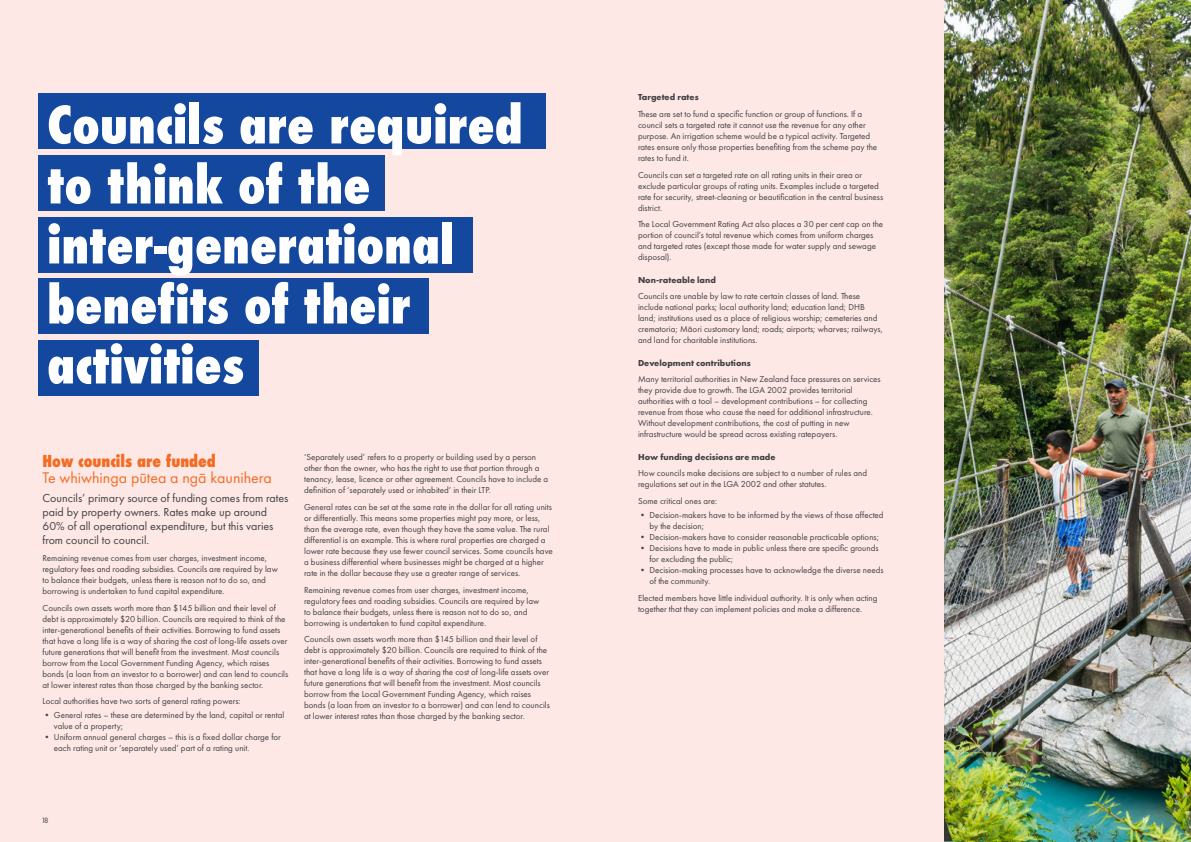
<style>
.page{position:relative;width:1191px;height:842px;background:#fff}
.page>*{position:absolute;margin:0;border:0;box-sizing:border-box;transform-origin:0 0}
.t1{font:800 condensed 50px/60px "Futura";color:#fff}
.t2{font:16px "Futura PT";color:#f36c23}
.t3{font:800 condensed 16px "Futura";color:#f36c23}
.t4{font:12px/14px "Futura PT";color:#414042}
.t5{font:9px/11px "Futura PT";color:#414042}
.t6{font:700 9px "Futura PT";color:#414042}
.t7{font:8px "Futura PT";color:#fff}
.t8{font:8px "Futura PT";color:#414042}
</style>
<div class="page">
<div style="left:596px;top:0;width:595px;height:842px;background:#fde8e6"></div>
<div style="left:0;top:0;width:595px;height:842px;background:#fde8e6"></div>
<img style="left:944px;top:0;width:247px;height:842px">
<div style="left:38px;top:155px;width:347px;height:56px;background:#14489f"></div>
<div style="left:38px;top:217px;width:434px;height:55px;background:#14489f"></div>
<div style="left:38px;top:94px;width:507px;height:55px;background:#14489f"></div>
<div style="left:38px;top:279px;width:390px;height:55px;background:#14489f"></div>
<div style="left:38px;top:340px;width:220px;height:56px;background:#14489f"></div>
<h1 class="t1" style="left:47px;top:95px;width:477px">Councils are required to think of the inter-generational benefits of their activities</h1>
<h2 class="t3" style="left:43px;top:450px;width:175px">How councils are funded</h2>
<h2 class="t2" style="left:43px;top:468px;width:231px">Te whiwhinga pūtea a ngā kaunihera</h2>
<h3 class="t4" style="left:43px;top:491px;width:247px">Councils’ primary source of funding comes from rates paid by property owners. Rates make up around 60% of all operational expenditure, but this varies from council to council.</h3>
<p class="t5" style="left:43px;top:552px;width:237px">Remaining revenue comes from user charges, investment income, regulatory fees and roading subsidies. Councils are required by law to balance their budgets, unless there is reason not to do so, and borrowing is undertaken to fund capital expenditure.</p>
<p class="t5" style="left:43px;top:602px;width:247px">Councils own assets worth more than $145 billion and their level of debt is approximately $20 billion. Councils are required to think of the inter-generational benefits of their activities. Borrowing to fund assets that have a long life is a way of sharing the cost of long-life assets over future generations that will benefit from the investment. Most councils borrow from the Local Government Funding Agency, which raises bonds (a loan from an investor to a borrower) and can lend to councils at lower interest rates than those charged by the banking sector.</p>
<p class="t5" style="left:43px;top:696px;width:199px">Local authorities have two sorts of general rating powers:</p>
<p class="t5" style="left:54px;top:710px;width:232px;text-indent:-11px">• General rates – these are determined by the land, capital or rental value of a property;</p>
<p class="t5" style="left:54px;top:732px;width:228px;text-indent:-11px">• Uniform annual general charges – this is a fixed dollar charge for each rating unit or ‘separately used’ part of a rating unit.</p>
<p class="t5" style="left:304px;top:452px;width:246px">‘Separately used’ refers to a property or building used by a person other than the owner, who has the right to use that portion through a tenancy, lease, licence or other agreement. Councils have to include a definition of ‘separately used or inhabited’ in their LTP.</p>
<p class="t5" style="left:304px;top:501px;width:250px">General rates can be set at the same rate in the dollar for all rating units or differentially. This means some properties might pay more, or less, than the average rate, even though they have the same value. The rural differential is an example. This is where rural properties are charged a lower rate because they use fewer council services. Some councils have a business differential where businesses might be charged at a higher rate in the dollar because they use a greater range of services.</p>
<p class="t5" style="left:304px;top:584px;width:237px">Remaining revenue comes from user charges, investment income, regulatory fees and roading subsidies. Councils are required by law to balance their budgets, unless there is reason not to do so, and borrowing is undertaken to fund capital expenditure.</p>
<p class="t5" style="left:304px;top:634px;width:247px">Councils own assets worth more than $145 billion and their level of debt is approximately $20 billion. Councils are required to think of the inter-generational benefits of their activities. Borrowing to fund assets that have a long life is a way of sharing the cost of long-life assets over future generations that will benefit from the investment. Most councils borrow from the Local Government Funding Agency, which raises bonds (a loan from an investor to a borrower) and can lend to councils at lower interest rates than those charged by the banking sector.</p>
<p class="t8" style="left:43px;top:815px;width:7px">18</p>
<p class="t6" style="left:638px;top:92px;width:62px">Targeted rates</p>
<p class="t5" style="left:638px;top:109px;width:241px">These are set to fund a specific function or group of functions. If a council sets a targeted rate it cannot use the revenue for any other purpose. An irrigation scheme would be a typical activity. Targeted rates ensure only those properties benefiting from the scheme pay the rates to fund it.</p>
<p class="t5" style="left:638px;top:169px;width:247px">Councils can set a targeted rate on all rating units in their area or exclude particular groups of rating units. Examples include a targeted rate for security, street-cleaning or beautification in the central business district.</p>
<p class="t5" style="left:638px;top:219px;width:247px">The Local Government Rating Act also places a 30 per cent cap on the portion of council’s total revenue which comes from uniform charges and targeted rates (except those made for water supply and sewage disposal).</p>
<p class="t6" style="left:638px;top:274px;width:79px">Non-rateable land</p>
<p class="t5" style="left:638px;top:291px;width:247px">Councils are unable by law to rate certain classes of land. These include national parks; local authority land; education land; DHB land; institutions used as a place of religious worship; cemeteries and crematoria; Māori customary land; roads; airports; wharves; railways, and land for charitable institutions.</p>
<p class="t6" style="left:638px;top:357px;width:114px">Development contributions</p>
<p class="t5" style="left:638px;top:374px;width:244px">Many territorial authorities in New Zealand face pressures on services they provide due to growth. The LGA 2002 provides territorial authorities with a tool – development contributions – for collecting revenue from those who cause the need for additional infrastructure.<br>Without development contributions, the cost of putting in new infrastructure would be spread across existing ratepayers.</p>
<p class="t6" style="left:638px;top:451px;width:139px">How funding decisions are made</p>
<p class="t5" style="left:638px;top:468px;width:230px">How councils make decisions are subject to a number of rules and regulations set out in the LGA 2002 and other statutes.</p>
<p class="t5" style="left:638px;top:496px;width:80px">Some critical ones are:</p>
<p class="t5" style="left:649px;top:509px;width:236px;text-indent:-11px">• Decision-makers have to be informed by the views of those affected by the decision;</p>
<p class="t5" style="left:638px;top:531px;width:243px">• Decision-makers have to consider reasonable practicable options;</p>
<p class="t5" style="left:649px;top:542px;width:231px;text-indent:-11px">• Decisions have to made in public unless there are specific grounds for excluding the public;</p>
<p class="t5" style="left:649px;top:564px;width:236px;text-indent:-11px">• Decision-making processes have to acknowledge the diverse needs of the community.</p>
<p class="t5" style="left:638px;top:592px;width:241px">Elected members have little individual authority. It is only when acting together that they can implement policies and make a difference.</p>
<p class="t7" style="left:1142px;top:815px;width:7px">19</p>
</div>
